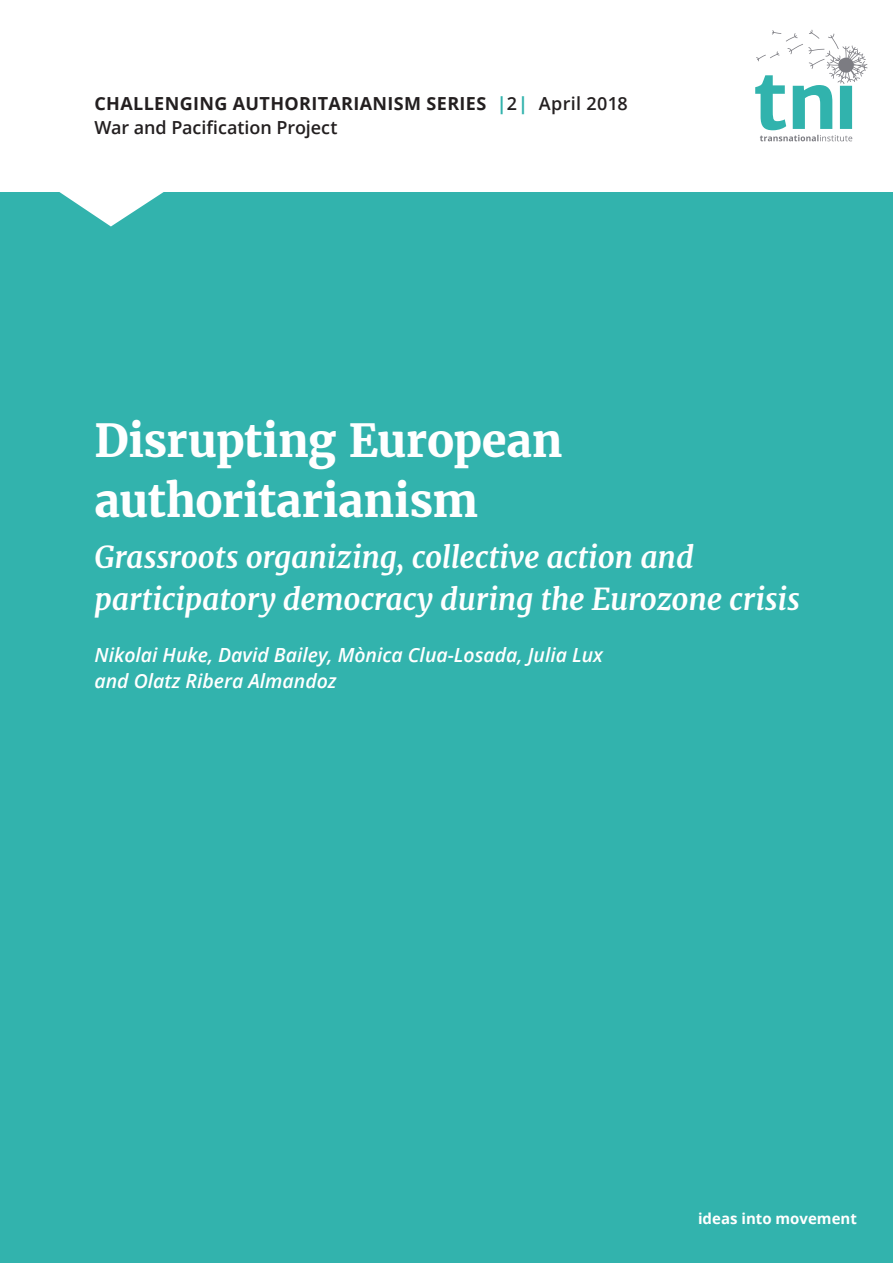
<style>
.page{position:relative;width:893px;height:1263px;background:#fff}
.page>*{position:absolute;margin:0;border:0;box-sizing:border-box;transform-origin:0 0}
.t1{font:700 45px/60px "Merriweather";letter-spacing:-.015em;color:#fff}
.t2{font:italic 700 30px/42px "Merriweather";letter-spacing:-.01em;color:#fff}
.t3{font:italic 600 19.5px/25.5px "Open Sans";color:#fff}
.t4{font:600 18px/24px "Open Sans";letter-spacing:-.005em;color:#231f20}
.t5{font:700 15px "Open Sans";color:#fff}
.s1{font-weight:700}
.s2{font-weight:700;color:#32b3ad}
</style>
<div class="page">
<div style="left:0;top:193px;width:893px;height:1070px;background:#32b3ad"></div>
<svg style="left:55px;top:192px;width:113px;height:34px"></svg>
<svg style="left:755px;top:30px;width:112px;height:111px"></svg>
<p class="t4" style="left:94px;top:92px;width:535px"><span class="s1">CHALLENGING AUTHORITARIANISM SERIES</span> <span class="s2">|</span>2<span class="s2">|</span> April 2018<br>War and Pacification Project</p>
<h1 class="t1" style="left:94px;top:411px;width:470px">Disrupting European authoritarianism</h1>
<p class="t2" style="left:94px;top:536px;width:707px">Grassroots organizing, collective action and participatory democracy during the Eurozone crisis</p>
<p class="t3" style="left:94px;top:642px;width:510px">Nikolai Huke, David Bailey, Mònica Clua-Losada, Julia Lux and Olatz Ribera Almandoz</p>
<p class="t5" style="left:698px;top:1208px;width:160px">ideas into movement</p>
</div>
